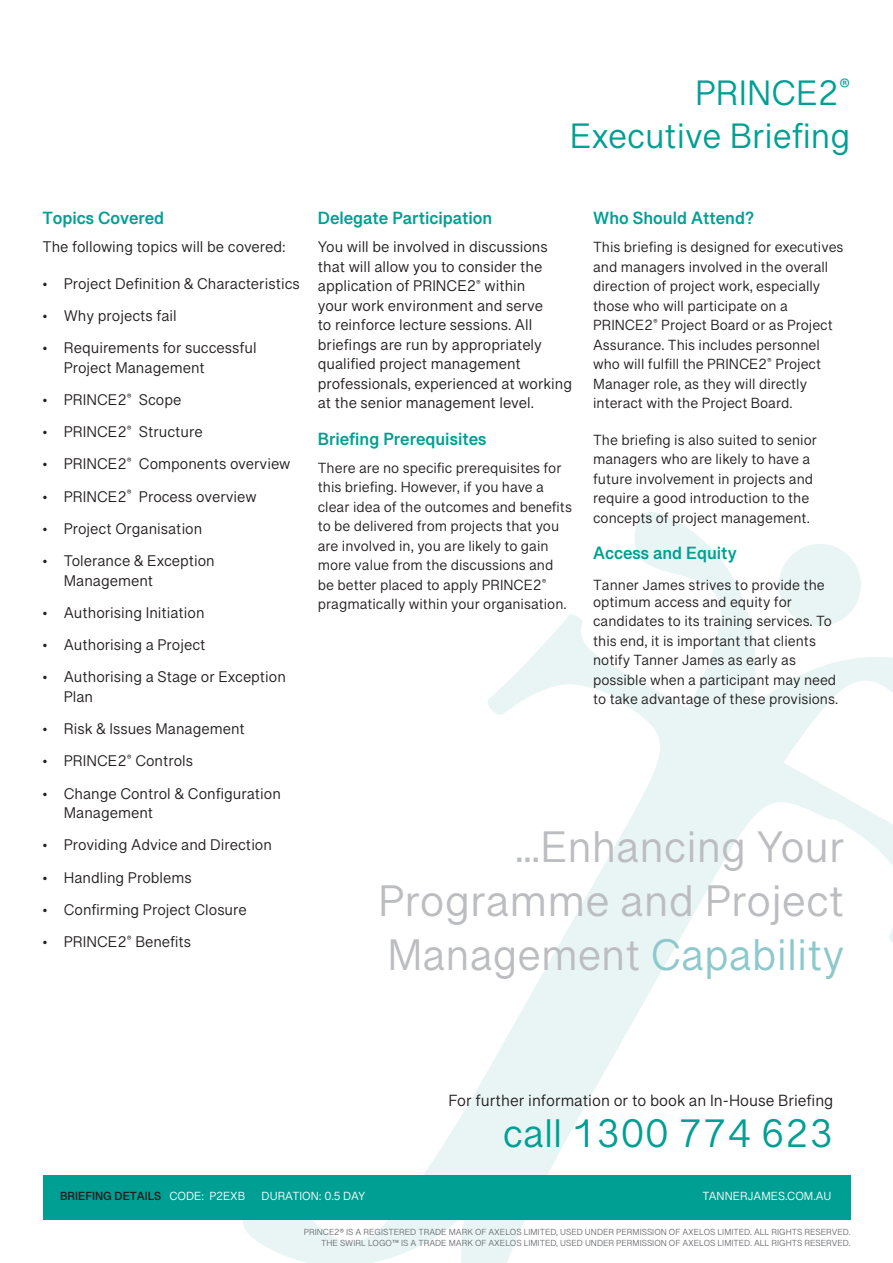
<style>
.page{position:relative;width:893px;height:1263px;background:#fff}
.page>*{position:absolute;margin:0;border:0;box-sizing:border-box;transform-origin:0 0}
.t1{font:45px/54px "Grantha Sangam MN";color:#bcbdc0;text-align:justify}
.t2{font:40.5px "Grantha Sangam MN";color:#009f94}
.t3{font:36px/43.2px "Grantha Sangam MN";color:#009f94;text-align:right}
.t4{font:700 18px "Grantha Sangam MN";color:#009f94}
.t5{font:16.5px "Grantha Sangam MN";color:#231f20}
.t6{font:15.75px/19.5px "Grantha Sangam MN";color:#231f20}
.t7{font:15px/19.5px "Grantha Sangam MN";color:#231f20}
.t8{font:12px "Grantha Sangam MN";color:#fff}
.t9{font:700 12px "Grantha Sangam MN";color:#231f20}
.t10{font:9px/10.8px "Grantha Sangam MN";color:#6c6d70;text-align:right}
.s1{font-size:15px}
.s2{color:#8dc9cc}
.s3{font-weight:400;color:#fff}
</style>
<div class="page">
<svg style="left:243px;top:512px;width:650px;height:751px"></svg>
<div style="left:43px;top:1175px;width:807px;height:45px;background:#009f94"></div>
<h3 class="t3" style="left:570px;top:71px;width:282px">PRINCE2<sup>®<br></sup>Executive Briefing</h3>
<p class="t4" style="left:43px;top:207px;width:123px">Topics Covered</p>
<p class="t6" style="left:43px;top:237px;width:245px">The following topics will be covered:</p>
<p class="t6" style="left:43px;top:273px;width:259px">• Project Definition &amp; Characteristics</p>
<p class="t6" style="left:43px;top:306px;width:136px">• Why projects fail</p>
<p class="t6" style="left:64px;top:338px;width:194px;text-indent:-21px">• Requirements for successful<br>Project Management</p>
<p class="t6" style="left:43px;top:390px;width:140px">• PRINCE2<sup>®</sup> Scope</p>
<p class="t6" style="left:43px;top:422px;width:162px">• PRINCE2<sup>®</sup> Structure</p>
<p class="t6" style="left:43px;top:454px;width:249px">• PRINCE2<sup>®</sup> Components overview</p>
<p class="t6" style="left:43px;top:486px;width:216px">• PRINCE2<sup>®</sup> Process overview</p>
<p class="t6" style="left:43px;top:519px;width:161px">• Project Organisation</p>
<p class="t6" style="left:64px;top:551px;width:153px;text-indent:-21px">• Tolerance &amp; Exception<br>Management</p>
<p class="t6" style="left:43px;top:603px;width:164px">• Authorising Initiation</p>
<p class="t6" style="left:43px;top:635px;width:165px">• Authorising a Project</p>
<p class="t6" style="left:64px;top:667px;width:224px;text-indent:-21px">• Authorising a Stage or Exception<br>Plan</p>
<p class="t6" style="left:43px;top:719px;width:204px">• Risk &amp; Issues Management</p>
<p class="t6" style="left:43px;top:751px;width:152px">• PRINCE2<sup>®</sup> Controls</p>
<p class="t6" style="left:64px;top:783px;width:219px;text-indent:-21px">• Change Control &amp; Configuration<br>Management</p>
<p class="t6" style="left:43px;top:835px;width:231px">• Providing Advice and Direction</p>
<p class="t6" style="left:43px;top:867px;width:151px">• Handling Problems</p>
<p class="t6" style="left:43px;top:900px;width:206px">• Confirming Project Closure</p>
<p class="t6" style="left:43px;top:932px;width:150px">• PRINCE2<sup>®</sup> Benefits</p>
<p class="t4" style="left:318px;top:207px;width:176px">Delegate Participation</p>
<p class="t6" style="left:318px;top:237px;width:256px">You will be involved in discussions that will allow you to consider the application of PRINCE2<sup>®</sup> within<br>your work environment and serve<br>to reinforce lecture sessions. All briefings are run by appropriately qualified project management professionals<span class="s1">,</span> experienced at working at the senior management level.</p>
<p class="t4" style="left:318px;top:428px;width:170px">Briefing Prerequisites</p>
<p class="t7" style="left:318px;top:458px;width:256px">There are no specific prerequisites for this briefing. However, if you have a clear idea of the outcomes and benefits to be delivered from projects that you are involved in, you are likely to gain more value from the discussions and be better placed to apply PRINCE2<sup>® </sup>pragmatically within your organisation.</p>
<p class="t4" style="left:593px;top:207px;width:162px">Who Should Attend?</p>
<p class="t7" style="left:593px;top:237px;width:252px">This briefing is designed for executives and managers involved in the overall direction of project work, especially those who will participate on a PRINCE2<sup>®</sup> Project Board or as Project Assurance. This includes personnel who will fulfill the PRINCE2<sup>®</sup> Project Manager role, as they will directly interact with the Project Board.</p>
<p class="t7" style="left:593px;top:430px;width:225px">The briefing is also suited to senior managers who are likely to have a future involvement in projects and require a good introduction to the concepts of project management.</p>
<p class="t4" style="left:593px;top:542px;width:145px">Access and Equity</p>
<p class="t7" style="left:593px;top:577px;width:233px;line-height:16.4px">Tanner James strives to provide the optimum access and equity for</p>
<p class="t7" style="left:593px;top:611px;width:246px">candidates to its training services. To this end, it is important that clients notify Tanner James as early as possible when a participant may need to take advantage of these provisions.</p>
<h1 class="t1" style="left:378px;top:819px;width:468px;text-indent:137px">…Enhancing Your Programme and Project Management <span class="s2">Capability</span></h1>
<p class="t5" style="left:448px;top:1091px;width:386px">For further information or to book an In-House Briefing</p>
<h2 class="t2" style="left:503px;top:1109px;width:332px">call 1300 774 623</h2>
<p class="t9" style="left:60px;top:1189px;width:187px">BRIEFING DETAILS <span class="s3">CODE: P2EXB</span></p>
<p class="t8" style="left:262px;top:1189px;width:105px">DURATION: 0.5 DAY</p>
<p class="t8" style="left:702px;top:1189px;width:130px">TANNERJAMES.COM.AU</p>
<p class="t10" style="left:304px;top:1226px;width:548px">PRINCE2® IS A REGISTERED TRADE MARK OF AXELOS LIMITED, USED UNDER PERMISSION OF AXELOS LIMITED. ALL RIGHTS RESERVED.<br>THE SWIRL LOGO™ IS A TRADE MARK OF AXELOS LIMITED, USED UNDER PERMISSION OF AXELOS LIMITED. ALL RIGHTS RESERVED.</p>
</div>
